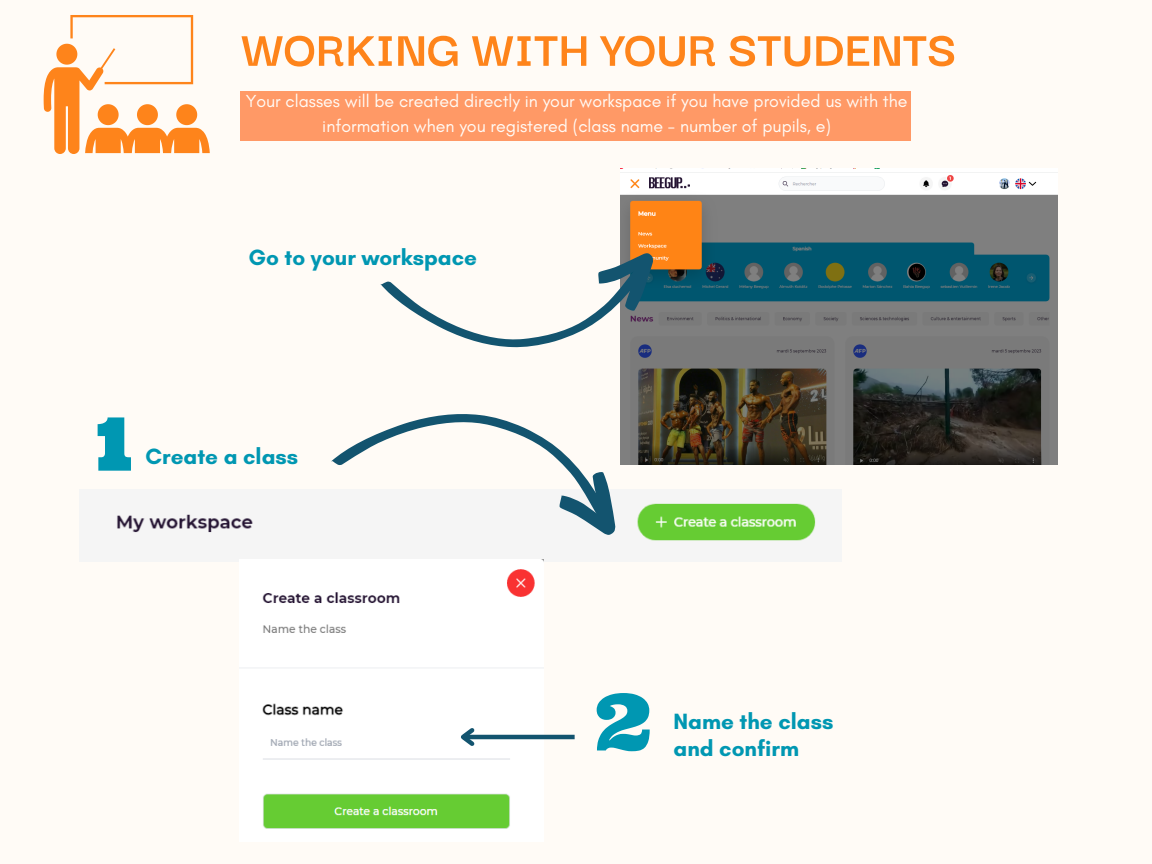
<style>
.page{position:relative;width:1152px;height:864px;background:#fffbf6}
.page>*{position:absolute;margin:0;border:0;box-sizing:border-box;transform-origin:0 0}
.t1{font:78.75px "Ultra";color:#0097b2}
.t2{font:73.95px "Ultra";color:#0097b2}
.t3{font:700 52.5px "Darker Grotesque";color:#fe841b}
.t4{font:700 22.5px/27px "Glacial Indifference";color:#0097b2}
.t5{font:17.85px/24.8px "Glacial Indifference";color:#fffbf6;text-align:center}
</style>
<div class="page">
<img style="left:620px;top:172px;width:438px;height:293px">
<svg style="left:380px;top:253px;width:273px;height:95px"></svg>
<img style="left:116px;top:503px;width:700px;height:38px">
<svg style="left:327px;top:394px;width:301px;height:138px"></svg>
<svg style="left:556px;top:467px;width:67px;height:69px"></svg>
<img style="left:240px;top:559px;width:304px;height:270px">
<hr style="left:463px;top:735px;width:112px;height:4px;background:#13546f">
<svg style="left:456px;top:724px;width:22px;height:26px"></svg>
<svg style="left:44px;top:15px;width:166px;height:139px"></svg>
<div style="left:241px;top:91px;width:670px;height:49px;background:#f96"></div>
<p class="t3" style="left:241px;top:10px;width:717px">WORKING WITH YOUR STUDENTS</p>
<p class="t5" style="left:246px;top:89px;width:663px">Your classes will be created directly in your workspace if you have provided us with the information when you registered (class name - number of pupils, e)</p>
<p class="t4" style="left:248px;top:244px;width:230px">Go to your workspace</p>
<h1 class="t2" style="left:96px;top:396px;width:38px">1</h1>
<h2 class="t4" style="left:145px;top:443px;width:154px">Create a class</h2>
<p class="t1" style="left:596px;top:671px;width:57px">2</p>
<p class="t4" style="left:674px;top:708px;width:161px">Name the class and confirm</p>
</div>
